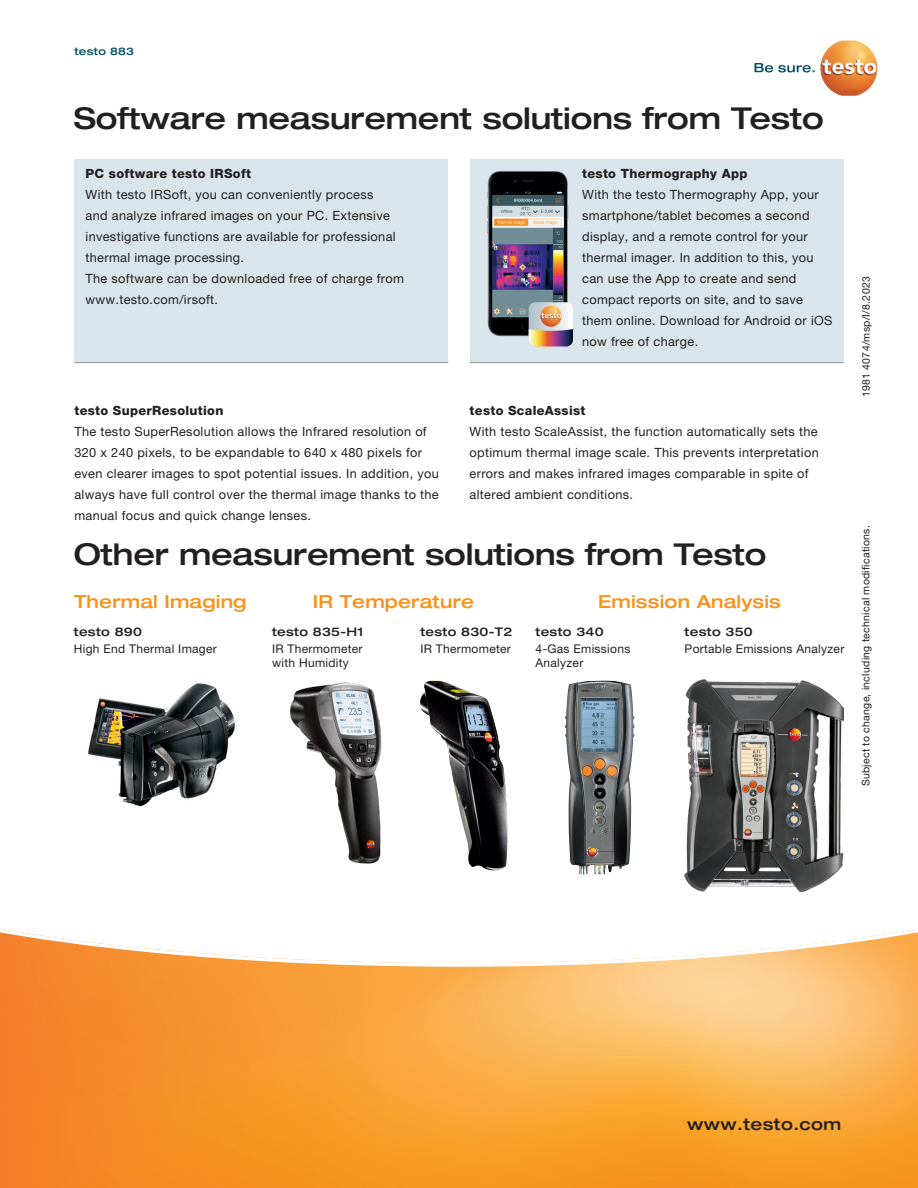
<style>
.page{position:relative;width:918px;height:1188px;background:#fff}
.page>*{position:absolute;margin:0;border:0;box-sizing:border-box;transform-origin:0 0}
.HeadlineMain{font:500 expanded 30px "Helvetica Neue LT Com";letter-spacing:-.005em;color:#231f20}
.Copy_8_5_pt{font:500 expanded 18px "Helvetica Neue LT Com";letter-spacing:.01em;color:#f7931d}
.DS_Link{font:500 expanded 16.5px "Helvetica Neue LTW1 G";letter-spacing:.025em;color:#231f20}
.OrderText_P2{font:12.75px/21px "Helvetica Neue LTW1 G";letter-spacing:.025em;color:#231f20}
.Copy_8_5_pt-2{font:12.75px/21px "Helvetica Neue LTW1 G";letter-spacing:.025em;color:#231f20}
.OrderText_P2-2{font:800 12.75px "Helvetica Neue LTW1 G";letter-spacing:.025em;color:#231f20}
.Copy_8_5_pt-3{font:800 12.75px "Helvetica Neue LTW1 G";letter-spacing:.025em;color:#231f20}
.SubItal{font:12px/14.4px "Helvetica Neue LTW1 G";letter-spacing:.025em;color:#231f20}
.SubItal-2{font:500 expanded 12px "Helvetica Neue LTW1 G";letter-spacing:.025em;color:#231f20}
.DS_Copy_7{font:10.5px "Helvetica Neue LTW1 G";letter-spacing:.025em;color:#231f20}
.DS_Rubrik{font:500 expanded 10.5px "Helvetica Neue LTW1 G";letter-spacing:.025em;color:#074f64}
</style>
<div class="page">
<svg style="left:754px;top:63px;width:61px;height:10px"></svg>
<img style="left:820px;top:40px;width:58px;height:56px">
<svg style="left:0;top:928px;width:918px;height:260px;background:#f9ac53"></svg>
<div style="left:470px;top:159px;width:374px;height:204px;background:#d9e5eb"></div>
<div style="left:74px;top:159px;width:374px;height:204px;background:#d9e5eb"></div>
<hr style="left:470px;top:362px;width:374px;height:1px;background:#939598">
<hr style="left:74px;top:362px;width:374px;height:1px;background:#939598">
<img style="left:487px;top:171px;width:81px;height:165px">
<svg style="left:529px;top:302px;width:44px;height:45px;background:#c1acab"></svg>
<img style="left:540px;top:305px;width:22px;height:22px;border-radius:11px">
<img style="left:565px;top:680px;width:70px;height:194px">
<img style="left:420px;top:680px;width:88px;height:191px">
<img style="left:290px;top:682px;width:92px;height:182px">
<img style="left:685px;top:679px;width:159px;height:212px">
<img style="left:88px;top:683px;width:147px;height:124px">
<p class="DS_Rubrik" style="left:74px;top:44px;width:61px">testo 883</p>
<p class="HeadlineMain" style="left:74px;top:100px;width:752px">Software measurement solutions from Testo</p>
<p class="OrderText_P2-2" style="left:86px;top:166px;width:167px">PC software testo IRSoft</p>
<p class="OrderText_P2" style="left:86px;top:184px;width:312px">With testo IRSoft, you can conveniently process and analyze infrared images on your PC. Extensive investigative functions are available for professional thermal image processing.</p>
<p class="OrderText_P2" style="left:86px;top:268px;width:320px">The software can be downloaded free of charge from www.testo.com/irsoft.</p>
<p class="Copy_8_5_pt-3" style="left:74px;top:403px;width:151px">testo SuperResolution</p>
<p class="Copy_8_5_pt-2" style="left:74px;top:421px;width:366px">The testo SuperResolution allows the Infrared resolution of 320 x 240 pixels, to be expandable to 640 x 480 pixels for even clearer images to spot potential issues. In addition, you always have full control over the thermal image thanks to the manual focus and quick change lenses.</p>
<p class="OrderText_P2-2" style="left:582px;top:166px;width:167px">testo Thermography App</p>
<p class="OrderText_P2" style="left:582px;top:184px;width:252px">With the testo Thermography App, your smartphone/tablet becomes a second display, and a remote control for your thermal imager. In addition to this, you can use the App to create and send compact reports on site, and to save them online. Download for Android or iOS now free of charge.</p>
<p class="Copy_8_5_pt-3" style="left:470px;top:403px;width:117px">testo ScaleAssist</p>
<p class="Copy_8_5_pt-2" style="left:470px;top:421px;width:351px">With testo ScaleAssist, the function automatically sets the optimum thermal image scale. This prevents interpretation errors and makes infrared images comparable in spite of altered ambient conditions.</p>
<p class="HeadlineMain" style="left:74px;top:535px;width:694px">Other measurement solutions from Testo</p>
<p class="Copy_8_5_pt" style="left:74px;top:590px;width:174px">Thermal Imaging</p>
<p class="Copy_8_5_pt" style="left:313px;top:590px;width:163px">IR Temperature</p>
<p class="SubItal-2" style="left:74px;top:624px;width:70px">testo 890</p>
<p class="SubItal" style="left:74px;top:641px;width:145px">High End Thermal Imager</p>
<p class="Copy_8_5_pt" style="left:598px;top:590px;width:184px">Emission Analysis</p>
<p class="SubItal-2" style="left:535px;top:625px;width:70px">testo 340</p>
<p class="SubItal" style="left:535px;top:641px;width:96px">4-Gas Emissions<br>Analyzer</p>
<p class="SubItal-2" style="left:272px;top:624px;width:93px">testo 835-H1</p>
<p class="SubItal" style="left:272px;top:641px;width:92px">IR Thermometer with Humidity</p>
<p class="SubItal-2" style="left:420px;top:625px;width:93px">testo 830-T2</p>
<p class="SubItal" style="left:420px;top:641px;width:92px">IR Thermometer</p>
<p class="SubItal-2" style="left:685px;top:625px;width:70px">testo 350</p>
<p class="SubItal" style="left:685px;top:641px;width:161px">Portable Emissions Analyzer</p>
<p class="DS_Copy_7" style="left:860px;top:397px;width:122px;rotate:-90deg">1981 4074/msp/I/8.2023</p>
<p class="DS_Copy_7" style="left:859px;top:786px;width:263px;rotate:-90deg">Subject to change, including technical modifications.</p>
<p class="DS_Link" style="left:687px;top:1113px;width:156px">www.testo.com</p>
</div>
